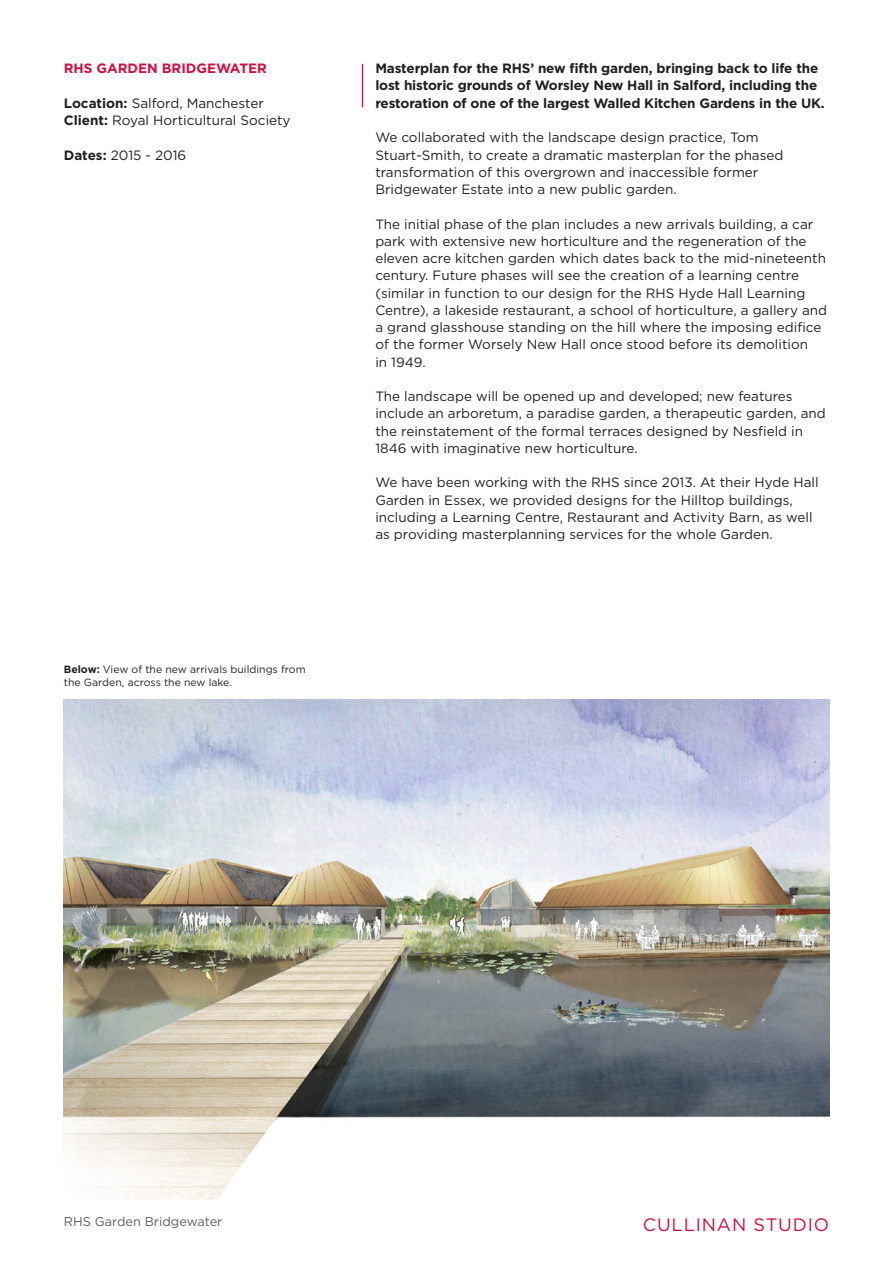
<style>
.page{position:relative;width:893px;height:1263px;background:#fff}
.page>*{position:absolute;margin:0;border:0;box-sizing:border-box;transform-origin:0 0}
.t1{font:18px "Gotham";letter-spacing:.05em;color:#d10e40}
.main_body_text{font:13.5px/17.2px "Gotham";color:#231f20}
.Body_Text_Bold{font:700 13.5px/17.2px "Gotham";letter-spacing:-.01em;color:#231f20}
.captions{font:13.5px "Gotham";color:#231f20}
.captions-2{font:700 13.5px "Gotham";color:#d10e40}
.t2{font:12.75px "Gotham";color:#5d5d5e}
.captions-3{font:10.5px/12.8px "Gotham";color:#231f20}
.s1{font-weight:700}
</style>
<div class="page">
<hr style="left:362px;top:64px;width:1px;height:43px;background:#d10e40">
<img style="left:64px;top:700px;width:765px;height:499px">
<p class="captions-2" style="left:64px;top:60px;width:205px">RHS GARDEN BRIDGEWATER</p>
<p class="captions" style="left:64px;top:95px;width:202px"><span class="s1">Location:</span> Salford, Manchester</p>
<p class="captions" style="left:64px;top:112px;width:228px"><span class="s1">Client:</span> Royal Horticultural Society</p>
<p class="captions" style="left:64px;top:147px;width:124px"><span class="s1">Dates:</span> 2015 - 2016</p>
<p class="captions-3" style="left:64px;top:663px;width:243px"><span class="s1">Below:</span> View of the new arrivals buildings from the Garden, across the new lake.</p>
<p class="Body_Text_Bold" style="left:375px;top:60px;width:451px">Masterplan for the RHS’ new fifth garden, bringing back to life the lost historic grounds of Worsley New Hall in Salford, including the restoration of one of the largest Walled Kitchen Gardens in the UK.</p>
<p class="main_body_text" style="left:375px;top:129px;width:410px">We collaborated with the landscape design practice, Tom Stuart-Smith, to create a dramatic masterplan for the phased transformation of this overgrown and inaccessible former Bridgewater Estate into a new public garden.</p>
<p class="main_body_text" style="left:375px;top:215px;width:453px">The initial phase of the plan includes a new arrivals building, a car park with extensive new horticulture and the regeneration of the eleven acre kitchen garden which dates back to the mid-nineteenth century. Future phases will see the creation of a learning centre (similar in function to our design for the RHS Hyde Hall Learning Centre), a lakeside restaurant, a school of horticulture, a gallery and a grand glasshouse standing on the hill where the imposing edifice of the former Worsely New Hall once stood before its demolition<br>in 1949.</p>
<p class="main_body_text" style="left:375px;top:387px;width:452px">The landscape will be opened up and developed; new features include an arboretum, a paradise garden, a therapeutic garden, and the reinstatement of the formal terraces designed by Nesfield in 1846 with imaginative new horticulture.</p>
<p class="main_body_text" style="left:375px;top:474px;width:445px">We have been working with the RHS since 2013. At their Hyde Hall Garden in Essex, we provided designs for the Hilltop buildings, including a Learning Centre, Restaurant and Activity Barn, as well as providing masterplanning services for the whole Garden.</p>
<p class="t2" style="left:64px;top:1214px;width:160px">RHS Garden Bridgewater</p>
<h1 class="t1" style="left:643px;top:1213px;width:188px">CULLINAN STUDIO</h1>
</div>
